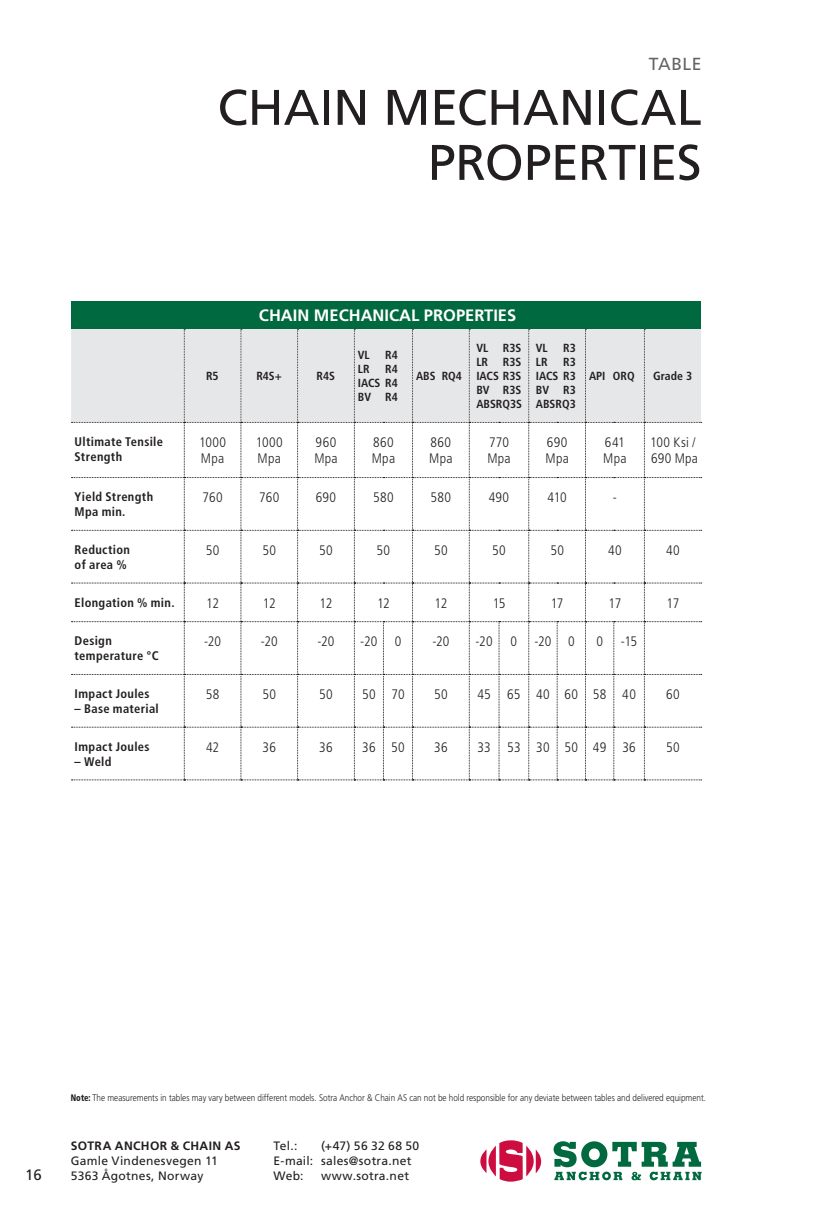
<style>
.page{position:relative;width:815px;height:1205px;background:#fff}
.page>*{position:absolute;margin:0;border:0;box-sizing:border-box;transform-origin:0 0}
.t1{font:50px/55px "Frutiger";letter-spacing:-.005em;color:#231f20;text-align:right}
.t2{font:17.5px "Frutiger";letter-spacing:.025em;color:#636366}
.t3{font:700 16.5px "Frutiger";color:#fff}
.t4{font:15px "Frutiger";color:#231f20}
.t5{font:300 condensed 13.75px/16.5px "Frutiger";letter-spacing:.025em;color:#231f20}
.t6{font:700 condensed 12.5px/15px "Frutiger";letter-spacing:.025em;color:#231f20}
.t7{font:12px/15px "Frutiger";letter-spacing:.025em;color:#231f20}
.t8{font:700 12px "Frutiger";letter-spacing:.035em;color:#231f20}
.t9{font:700 condensed 11.75px/14px "Frutiger";color:#231f20;text-align:justify}
.t10{font:300 9.5px "Frutiger";color:#231f20;scale:.86 1}
.s1{font-weight:900;font-stretch:condensed}
</style>
<div class="page">
<svg style="left:71px;top:329px;width:631px;height:451px"></svg>
<div style="left:71px;top:301px;width:630px;height:28px;background:#00693f"></div>
<svg style="left:480px;top:1140px;width:61px;height:41px"></svg>
<svg style="left:554px;top:1141px;width:148px;height:39px"></svg>
<p class="t2" style="left:649px;top:53px;width:54px">TABLE</p>
<h1 class="t1" style="left:217px;top:80px;width:486px">CHAIN MECHANICAL<br>PROPERTIES</h1>
<p class="t3" style="left:259px;top:305px;width:259px">CHAIN MECHANICAL PROPERTIES</p>
<p class="t9" style="left:206px;top:369px;width:14px">R5</p>
<p class="t9" style="left:256px;top:369px;width:27px">R4S+</p>
<p class="t9" style="left:317px;top:369px;width:20px">R4S</p>
<p class="t9" style="left:358px;top:348px;width:13px">VL</p>
<p class="t9" style="left:385px;top:348px;width:14px">R4</p>
<p class="t9" style="left:358px;top:362px;width:13px">LR</p>
<p class="t9" style="left:358px;top:362px;width:41px;text-indent:27px">R4<br>IACS R4<br>BV R4</p>
<p class="t9" style="left:416px;top:369px;width:47px">ABS RQ4</p>
<p class="t9" style="left:476px;top:341px;width:47px">VL R3S<br>LR</p>
<p class="t9" style="left:476px;top:355px;width:47px;text-indent:26px">R3S IACS R3S BV R3S ABSRQ3S</p>
<p class="t9" style="left:536px;top:341px;width:13px">VL</p>
<p class="t9" style="left:563px;top:341px;width:14px">R3</p>
<p class="t9" style="left:536px;top:355px;width:13px">LR</p>
<p class="t9" style="left:536px;top:355px;width:41px;text-indent:27px">R3<br>IACS R3<br>BV R3<br>ABSRQ3</p>
<p class="t9" style="left:589px;top:369px;width:47px">API ORQ</p>
<p class="t9" style="left:653px;top:369px;width:40px">Grade 3</p>
<p class="t6" style="left:75px;top:434px;width:90px">Ultimate Tensile<br>Strength</p>
<p class="t5" style="left:199px;top:434px;width:29px">1000<br>Mpa</p>
<p class="t5" style="left:256px;top:434px;width:29px">1000<br>Mpa</p>
<p class="t5" style="left:314px;top:434px;width:25px">960<br>Mpa</p>
<p class="t5" style="left:372px;top:434px;width:25px">860<br>Mpa</p>
<p class="t5" style="left:429px;top:434px;width:25px">860<br>Mpa</p>
<p class="t5" style="left:487px;top:434px;width:25px">770<br>Mpa</p>
<p class="t5" style="left:545px;top:434px;width:25px">690<br>Mpa</p>
<p class="t5" style="left:603px;top:434px;width:25px">641<br>Mpa</p>
<p class="t5" style="left:650px;top:434px;width:49px">100 Ksi /<br>690 Mpa</p>
<p class="t6" style="left:75px;top:489px;width:80px">Yield Strength<br>Mpa min.</p>
<p class="t5" style="left:203px;top:489px;width:22px">760</p>
<p class="t5" style="left:259px;top:489px;width:22px">760</p>
<p class="t5" style="left:316px;top:489px;width:22px">690</p>
<p class="t5" style="left:373px;top:489px;width:22px">580</p>
<p class="t5" style="left:431px;top:489px;width:22px">580</p>
<p class="t5" style="left:489px;top:489px;width:22px">490</p>
<p class="t5" style="left:548px;top:489px;width:21px">410</p>
<p class="t5" style="left:613px;top:489px;width:6px">-</p>
<p class="t6" style="left:75px;top:542px;width:57px">Reduction of area %</p>
<p class="t5" style="left:206px;top:542px;width:15px">50</p>
<p class="t5" style="left:262px;top:542px;width:15px">50</p>
<p class="t5" style="left:319px;top:542px;width:15px">50</p>
<p class="t5" style="left:377px;top:542px;width:15px">50</p>
<p class="t5" style="left:434px;top:542px;width:15px">50</p>
<p class="t5" style="left:492px;top:542px;width:15px">50</p>
<p class="t5" style="left:550px;top:542px;width:15px">50</p>
<p class="t5" style="left:608px;top:542px;width:15px">40</p>
<p class="t5" style="left:666px;top:542px;width:15px">40</p>
<p class="t6" style="left:75px;top:595px;width:101px">Elongation % min.</p>
<p class="t5" style="left:206px;top:595px;width:14px">12</p>
<p class="t5" style="left:263px;top:595px;width:14px">12</p>
<p class="t5" style="left:320px;top:595px;width:14px">12</p>
<p class="t5" style="left:377px;top:595px;width:14px">12</p>
<p class="t5" style="left:435px;top:595px;width:14px">12</p>
<p class="t5" style="left:493px;top:595px;width:14px">15</p>
<p class="t5" style="left:551px;top:595px;width:14px">17</p>
<p class="t5" style="left:609px;top:595px;width:14px">17</p>
<p class="t5" style="left:667px;top:595px;width:14px">17</p>
<p class="t6" style="left:75px;top:633px;width:86px">Design temperature °C</p>
<p class="t5" style="left:204px;top:633px;width:19px">-20</p>
<p class="t5" style="left:261px;top:633px;width:19px">-20</p>
<p class="t5" style="left:317px;top:633px;width:19px">-20</p>
<p class="t5" style="left:360px;top:633px;width:19px">-20</p>
<p class="t5" style="left:395px;top:633px;width:8px">0</p>
<p class="t5" style="left:432px;top:633px;width:19px">-20</p>
<p class="t5" style="left:476px;top:633px;width:19px">-20</p>
<p class="t5" style="left:511px;top:633px;width:65px">0 -20 0</p>
<p class="t5" style="left:596px;top:633px;width:8px">0</p>
<p class="t5" style="left:621px;top:633px;width:18px">-15</p>
<p class="t6" style="left:75px;top:686px;width:76px">Impact Joules</p>
<p class="t6" style="left:75px;top:701px;width:86px">– Base material</p>
<p class="t5" style="left:206px;top:686px;width:15px">58</p>
<p class="t5" style="left:262px;top:686px;width:15px">50</p>
<p class="t5" style="left:319px;top:686px;width:15px">50</p>
<p class="t5" style="left:362px;top:686px;width:44px">50 70</p>
<p class="t5" style="left:434px;top:686px;width:15px">50</p>
<p class="t5" style="left:478px;top:686px;width:160px">45 65 40 60 58 40</p>
<p class="t5" style="left:666px;top:686px;width:15px">60</p>
<p class="t6" style="left:75px;top:739px;width:76px">Impact Joules</p>
<p class="t6" style="left:75px;top:754px;width:38px">– Weld</p>
<p class="t5" style="left:206px;top:739px;width:15px">42</p>
<p class="t5" style="left:263px;top:739px;width:15px">36</p>
<p class="t5" style="left:319px;top:739px;width:15px">36</p>
<p class="t5" style="left:362px;top:739px;width:44px">36 50</p>
<p class="t5" style="left:434px;top:739px;width:15px">36</p>
<p class="t5" style="left:477px;top:739px;width:160px">33 53 30 50 49 36</p>
<p class="t5" style="left:666px;top:739px;width:15px">50</p>
<p class="t4" style="left:25px;top:1166px;width:18px">16</p>
<p class="t10" style="left:71px;top:1092px;width:740px"><span class="s1">Note:</span> The measurements in tables may vary between different models. Sotra Anchor &amp; Chain AS can not be hold responsible for any deviate between tables and delivered equipment.</p>
<p class="t8" style="left:71px;top:1139px;width:171px">SOTRA ANCHOR &amp; CHAIN AS</p>
<p class="t7" style="left:71px;top:1153px;width:148px">Gamle Vindenesvegen 11<br>5363 Ågotnes, Norway</p>
<p class="t7" style="left:274px;top:1138px;width:147px;text-indent:48px">(+47) 56 32 68 50<br>E-mail: sales@sotra.net<br>Web:</p>
<p class="t7" style="left:274px;top:1138px;width:25px">Tel.:</p>
<p class="t7" style="left:321px;top:1168px;width:90px">www.sotra.net</p>
</div>
